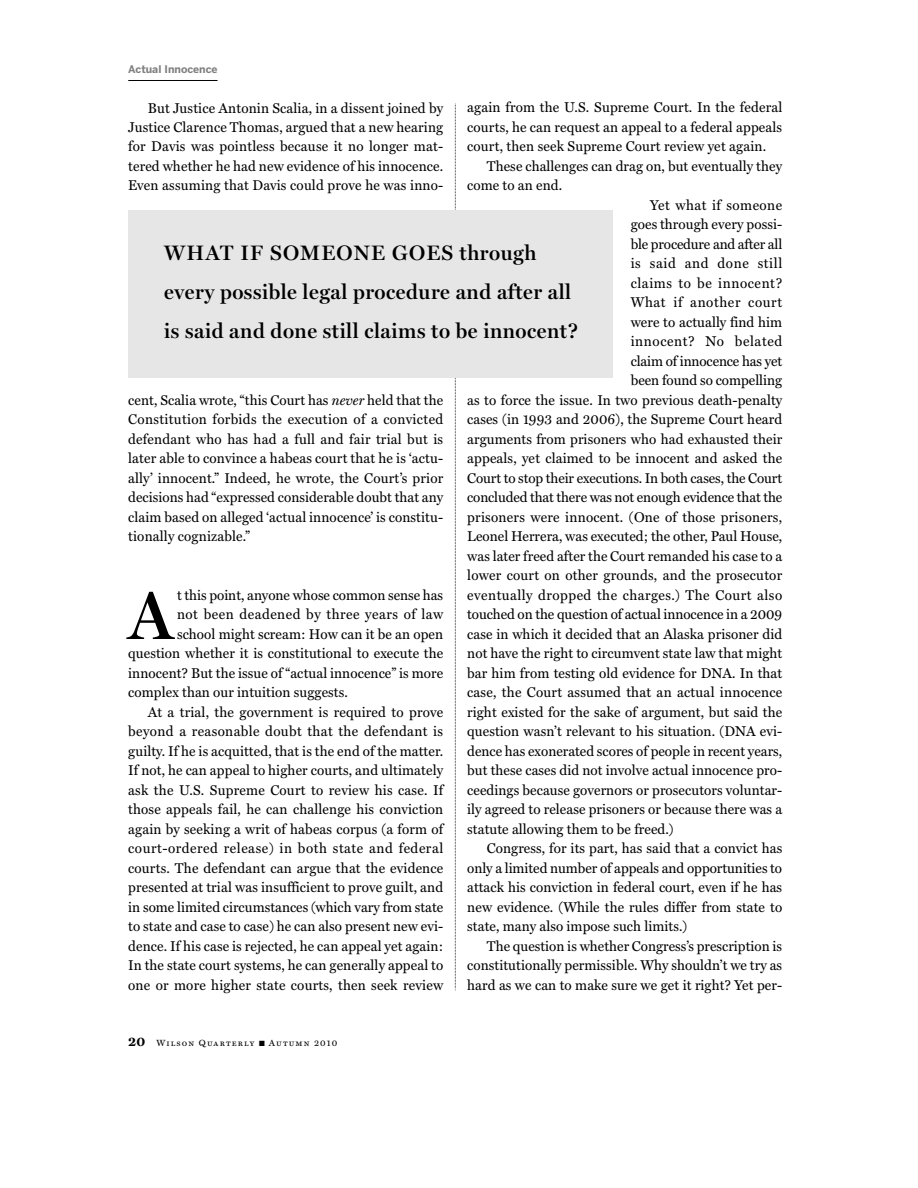
<style>
.page{position:relative;width:918px;height:1188px;background:#fff}
.page>*{position:absolute;margin:0;border:0;box-sizing:border-box;transform-origin:0 0}
.t1{font:600 68.1px "Miller Display";color:#000;scale:.96 1}
.t2{font:600 21px/39px "Miller Display";letter-spacing:.025em;color:#000}
.t3{font:14.25px/19.5px "Miller Text";letter-spacing:.005em;color:#000;text-align:justify;scale:.96 1}
.t4{font:14.25px "Miller Text";letter-spacing:.035em;color:#000;scale:.96 1}
.t5{font:14.25px "Miller Text";letter-spacing:.045em;color:#000;scale:.96 1}
.t6{font:14.25px "Miller Text";letter-spacing:.04em;color:#000;scale:.96 1}
.t7{font:14.25px "Miller Text";letter-spacing:.025em;color:#000;scale:.96 1}
.t8{font:14.25px "Miller Text";letter-spacing:.03em;color:#000;scale:.96 1}
.t9{font:700 10.5px "Benton Sans";color:#808080}
.t10{font:9px "Miller Text Roman SC";letter-spacing:.125em;color:#000}
.s1{font-style:italic}
.s2{font-family:"Miller Text";font-weight:700;font-size:13.5px}
</style>
<div class="page">
<hr style="left:128px;top:80px;width:90px;height:1px;background:#000">
<svg style="left:455px;top:104px;width:1px;height:887px"></svg>
<div style="left:128px;top:210px;width:485px;height:168px;background:#e6e6e6"></div>
<p class="t9" style="left:128px;top:65px;width:91px">Actual Innocence</p>
<p class="t3" style="left:128px;top:99px;width:330px;text-indent:19px">But Justice Antonin Scalia, in a dissent joined by Justice Clarence Thomas, argued that a new hearing for Davis was pointless because it no longer mat&shy;tered whether he had new evidence of his innocence.<br>Even assuming that Davis could prove he was inno-</p>
<p class="t3" style="left:467px;top:99px;width:330px">again from the U.S. Supreme Court. In the federal courts, he can request an appeal to a federal appeals court, then seek Supreme Court review yet again.</p>
<p class="t3" style="left:487px;top:157px;width:309px">These challenges can drag on, but eventually they</p>
<p class="t3" style="left:467px;top:177px;width:100px">come to an end.</p>
<p class="t8" style="left:650px;top:199px;width:139px">Yet what if someone</p>
<p class="t3" style="left:631px;top:216px;width:159px">goes through every possi-</p>
<p class="t3" style="left:631px;top:235px;width:159px">ble procedure and after all</p>
<p class="t5" style="left:631px;top:258px;width:159px">is said and done still</p>
<p class="t5" style="left:631px;top:277px;width:159px">claims to be innocent?</p>
<p class="t5" style="left:631px;top:297px;width:159px">What if another court</p>
<p class="t3" style="left:631px;top:313px;width:159px">were to actually find him</p>
<p class="t5" style="left:631px;top:336px;width:159px">innocent? No belated</p>
<p class="t3" style="left:631px;top:352px;width:159px">claim of innocence has yet</p>
<p class="t3" style="left:631px;top:372px;width:159px">been found so compelling</p>
<p class="t3" style="left:467px;top:391px;width:330px">as to force the issue. In two previous death-penalty</p>
<p class="t3" style="left:467px;top:411px;width:330px">cases (in 1993 and 2006), the Supreme Court heard</p>
<p class="t3" style="left:467px;top:430px;width:330px">arguments from prisoners who had exhausted their</p>
<p class="t3" style="left:467px;top:450px;width:330px">appeals, yet claimed to be innocent and asked the</p>
<p class="t3" style="left:467px;top:469px;width:330px">Court to stop their executions. In both cases, the Court</p>
<p class="t3" style="left:467px;top:489px;width:330px">concluded that there was not enough evidence that the</p>
<p class="t3" style="left:467px;top:508px;width:330px">prisoners were innocent. (One of those prisoners,</p>
<p class="t3" style="left:467px;top:528px;width:330px">Leonel Herrera, was executed; the other, Paul House,</p>
<p class="t3" style="left:467px;top:547px;width:330px">was later freed after the Court remanded his case to a</p>
<p class="t3" style="left:467px;top:567px;width:330px">lower court on other grounds, and the prosecutor</p>
<p class="t4" style="left:467px;top:589px;width:330px">eventually dropped the charges.) The Court also</p>
<p class="t3" style="left:467px;top:606px;width:330px">touched on the question of actual innocence in a 2009</p>
<p class="t3" style="left:467px;top:625px;width:330px">case in which it decided that an Alaska prisoner did</p>
<p class="t3" style="left:467px;top:645px;width:330px">not have the right to circumvent state law that might</p>
<p class="t3" style="left:467px;top:664px;width:330px">bar him from testing old evidence for DNA. In that</p>
<p class="t3" style="left:467px;top:684px;width:330px">case, the Court assumed that an actual innocence</p>
<p class="t3" style="left:467px;top:703px;width:330px">right existed for the sake of argument, but said the</p>
<p class="t3" style="left:467px;top:723px;width:330px">question wasn’t relevant to his situation. (DNA evi-</p>
<p class="t3" style="left:467px;top:742px;width:330px">dence has exonerated scores of people in recent years,</p>
<p class="t3" style="left:467px;top:762px;width:330px">but these cases did not involve actual innocence pro-</p>
<p class="t3" style="left:467px;top:781px;width:330px">ceedings because governors or prosecutors voluntar-</p>
<p class="t3" style="left:467px;top:801px;width:330px">ily agreed to release prisoners or because there was a</p>
<p class="t3" style="left:467px;top:820px;width:216px">statute allowing them to be freed.)</p>
<p class="t3" style="left:487px;top:840px;width:309px">Congress, for its part, has said that a convict has</p>
<p class="t3" style="left:467px;top:859px;width:330px">only a limited number of appeals and opportunities to</p>
<p class="t3" style="left:467px;top:879px;width:330px">attack his conviction in federal court, even if he has</p>
<p class="t3" style="left:467px;top:898px;width:330px">new evidence. (While the rules differ from state to</p>
<p class="t3" style="left:467px;top:918px;width:231px">state, many also impose such limits.)</p>
<p class="t3" style="left:487px;top:937px;width:309px">The question is whether Congress’s prescription is</p>
<p class="t3" style="left:467px;top:957px;width:330px">constitutionally permissible. Why shouldn’t we try as</p>
<p class="t3" style="left:467px;top:976px;width:330px">hard as we can to make sure we get it right? Yet per-</p>
<h2 class="t2" style="left:164px;top:236px;width:415px">WHAT IF SOMEONE GOES through every possible legal procedure and after all is said and done still claims to be innocent?</h2>
<p class="t3" style="left:128px;top:391px;width:330px">cent, Scalia wrote, “this Court has <span class="s1">never</span> held that the Constitution forbids the execution of a convicted defendant who has had a full and fair trial but is later able to convince a habeas court that he is ‘actu&shy;ally’ innocent.” Indeed, he wrote, the Court’s prior decisions had “expressed considerable doubt that any claim based on alleged ‘actual innocence’ is constitu&shy;tionally cognizable.”</p>
<h1 class="t1" style="left:128px;top:588px;width:48px">A</h1>
<p class="t3" style="left:177px;top:586px;width:279px">t this point, anyone whose common sense has</p>
<p class="t4" style="left:177px;top:609px;width:279px">not been deadened by three years of law</p>
<p class="t3" style="left:177px;top:625px;width:279px">school might scream: How can it be an open</p>
<p class="t3" style="left:128px;top:645px;width:330px">question whether it is constitutional to execute the</p>
<p class="t3" style="left:128px;top:664px;width:330px">innocent? But the issue of “actual innocence” is more</p>
<p class="t3" style="left:128px;top:684px;width:230px">complex than our intuition suggests.</p>
<p class="t3" style="left:148px;top:703px;width:309px">At a trial, the government is required to prove</p>
<p class="t7" style="left:128px;top:726px;width:330px">beyond a reasonable doubt that the defendant is</p>
<p class="t3" style="left:128px;top:742px;width:330px">guilty. If he is acquitted, that is the end of the matter.</p>
<p class="t3" style="left:128px;top:762px;width:330px">If not, he can appeal to higher courts, and ultimately</p>
<p class="t3" style="left:128px;top:781px;width:330px">ask the U.S. Supreme Court to review his case. If</p>
<p class="t3" style="left:128px;top:801px;width:330px">those appeals fail, he can challenge his conviction</p>
<p class="t3" style="left:128px;top:820px;width:330px">again by seeking a writ of habeas corpus (a form of</p>
<p class="t6" style="left:128px;top:843px;width:330px">court-ordered release) in both state and federal</p>
<p class="t3" style="left:128px;top:859px;width:330px">courts. The defendant can argue that the evidence</p>
<p class="t3" style="left:128px;top:879px;width:330px">presented at trial was insufficient to prove guilt, and</p>
<p class="t3" style="left:128px;top:898px;width:330px">in some limited circumstances (which vary from state</p>
<p class="t3" style="left:128px;top:918px;width:330px">to state and case to case) he can also present new evi-</p>
<p class="t3" style="left:128px;top:937px;width:330px">dence. If his case is rejected, he can appeal yet again:</p>
<p class="t3" style="left:128px;top:957px;width:330px">In the state court systems, he can generally appeal to</p>
<p class="t3" style="left:128px;top:976px;width:330px">one or more higher state courts, then seek review</p>
<p class="t10" style="left:128px;top:1037px;width:211px"><span class="s2">20</span> Wilson Quarterly ■ Autumn 2010</p>
</div>
